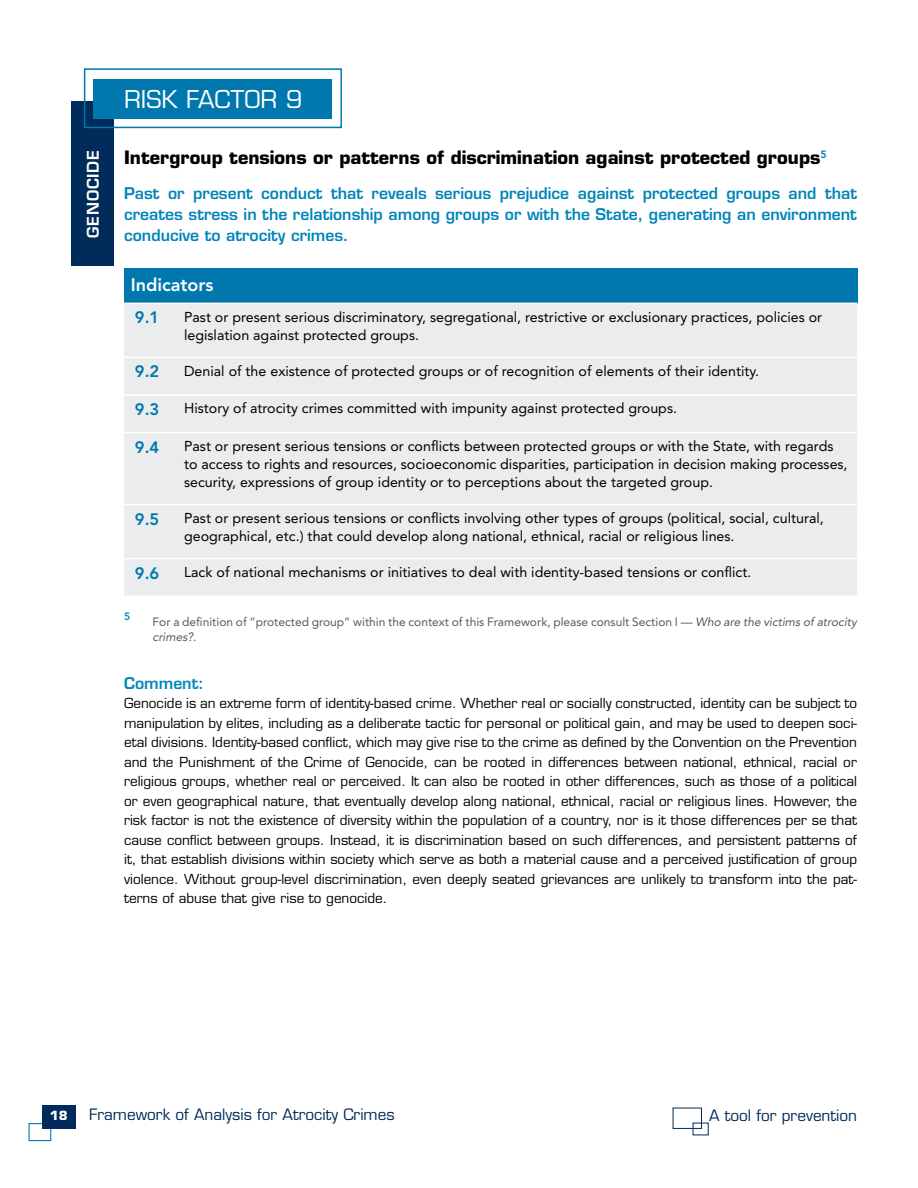
<style>
.page{position:relative;width:918px;height:1188px;background:#fff}
.page>*{position:absolute;margin:0;border:0;box-sizing:border-box;transform-origin:0 0}
.t1{font:24px "Eurostile LT Std";color:#fff}
.t2{font:700 18px "Eurostile LT Std";color:#000}
.t3{font:800 18px "Avenir LT Std";color:#fff}
.t4{font:800 16.5px "Avenir LT Std";color:#0078ae}
.t5{font:600 15.75px/21px "Eurostile LT Std";color:#0085b8;text-align:justify}
.t6{font:600 15.75px "Eurostile LT Std";letter-spacing:.05em;color:#fff}
.t7{font:15.3px "Eurostile LT Std";color:#002b5a}
.t8{font:14.25px/18px "Avenir LT Std";color:#000}
.t9{font:13.5px/19.5px "Eurostile LT Std";color:#000;text-align:justify}
.t10{font:700 12.3px "Eurostile LT Std";color:#fff}
.t11{font:12px/15px "Avenir LT Std";color:#58595b}
.t12{font:800 10.5px "Avenir LT Std";color:#008abb}
.s1{font-style:italic}
</style>
<div class="page">
<div style="left:72px;top:102px;width:42px;height:164px;background:#002b5a"></div>
<div style="left:93px;top:79px;width:239px;height:39px;background:#0078ae"></div>
<div style="left:84px;top:68px;width:258px;height:60px;border:2px solid #0078ae"></div>
<div style="left:673px;top:1108px;width:29px;height:21px;border:1px solid #002b5a"></div>
<div style="left:28px;top:1123px;width:23px;height:18px;border:1px solid #0078ae"></div>
<div style="left:42px;top:1105px;width:33px;height:24px;background:#002b5a"></div>
<div style="left:124px;top:268px;width:733px;height:35px;background:#0078ae"></div>
<div style="left:124px;top:304px;width:733px;height:292px;background:#eaecee"></div>
<hr style="left:124px;top:357px;width:54px;height:1px;background:#fff">
<hr style="left:178px;top:357px;width:679px;height:1px;background:#fff">
<hr style="left:124px;top:394px;width:54px;height:2px;background:#fff">
<hr style="left:178px;top:394px;width:679px;height:2px;background:#fff">
<hr style="left:124px;top:432px;width:54px;height:1px;background:#fff">
<hr style="left:178px;top:432px;width:679px;height:1px;background:#fff">
<hr style="left:124px;top:504px;width:54px;height:1px;background:#fff">
<hr style="left:178px;top:504px;width:679px;height:1px;background:#fff">
<hr style="left:124px;top:558px;width:54px;height:1px;background:#fff">
<hr style="left:178px;top:558px;width:679px;height:1px;background:#fff">
<p class="t6" style="left:83px;top:238px;width:89px;rotate:-90deg">GENOCIDE</p>
<h1 class="t1" style="left:124px;top:85px;width:180px">RISK FACTOR 9</h1>
<h2 class="t2" style="left:124px;top:147px;width:704px">Intergroup tensions or patterns of discrimination against protected groups<sup>5</sup></h2>
<p class="t5" style="left:124px;top:182px;width:734px">Past or present conduct that reveals serious prejudice against protected groups and that creates stress in the relationship among groups or with the State, generating an environment conducive to atrocity crimes.</p>
<h2 class="t3" style="left:131px;top:274px;width:84px">Indicators</h2>
<p class="t4" style="left:135px;top:308px;width:26px">9.1</p>
<p class="t8" style="left:184px;top:308px;width:640px">Past or present serious discriminatory, segregational, restrictive or exclusionary practices, policies or legislation against protected groups.</p>
<p class="t4" style="left:135px;top:362px;width:26px">9.2</p>
<p class="t8" style="left:184px;top:362px;width:577px">Denial of the existence of protected groups or of recognition of elements of their identity.</p>
<p class="t4" style="left:135px;top:400px;width:26px">9.3</p>
<p class="t8" style="left:184px;top:399px;width:494px">History of atrocity crimes committed with impunity against protected groups.</p>
<p class="t4" style="left:135px;top:437px;width:26px">9.4</p>
<p class="t8" style="left:184px;top:437px;width:665px">Past or present serious tensions or conflicts between protected groups or with the State, with regards to access to rights and resources, socioeconomic disparities, participation in decision making processes, security, expressions of group identity or to perceptions about the targeted group.</p>
<p class="t4" style="left:135px;top:509px;width:26px">9.5</p>
<p class="t8" style="left:184px;top:509px;width:641px">Past or present serious tensions or conflicts involving other types of groups (political, social, cultural, geographical, etc.) that could develop along national, ethnical, racial or religious lines.</p>
<p class="t4" style="left:135px;top:563px;width:26px">9.6</p>
<p class="t8" style="left:184px;top:563px;width:569px">Lack of national mechanisms or initiatives to deal with identity-based tensions or conflict.</p>
<p class="t12" style="left:124px;top:610px;width:8px">5</p>
<p class="t11" style="left:153px;top:614px;width:706px">For a definition of “protected group” within the context of this Framework, please consult Section I — <span class="s1">Who are the victims of atrocity crimes?</span>.</p>
<p class="t5" style="left:124px;top:672px;width:81px">Comment:</p>
<p class="t9" style="left:124px;top:693px;width:735px">Genocide is an extreme form of identity-based crime. Whether real or socially constructed, identity can be subject to manipulation by elites, including as a deliberate tactic for personal or political gain, and may be used to deepen soci&shy;etal divisions. Identity-based conflict, which may give rise to the crime as defined by the Convention on the Prevention and the Punishment of the Crime of Genocide, can be rooted in differences between national, ethnical, racial or religious groups, whether real or perceived. It can also be rooted in other differences, such as those of a political or even geographical nature, that eventually develop along national, ethnical, racial or religious lines. However, the risk factor is not the existence of diversity within the population of a country, nor is it those differences per se that cause conflict between groups. Instead, it is discrimination based on such differences, and persistent patterns of it, that establish divisions within society which serve as both a material cause and a perceived justification of group violence. Without group-level discrimination, even deeply seated grievances are unlikely to transform into the pat&shy;terns of abuse that give rise to genocide.</p>
<p class="t10" style="left:50px;top:1108px;width:19px">18</p>
<p class="t7" style="left:89px;top:1106px;width:307px">Framework of Analysis for Atrocity Crimes</p>
<p class="t7" style="left:709px;top:1106px;width:149px">A tool for prevention</p>
</div>
